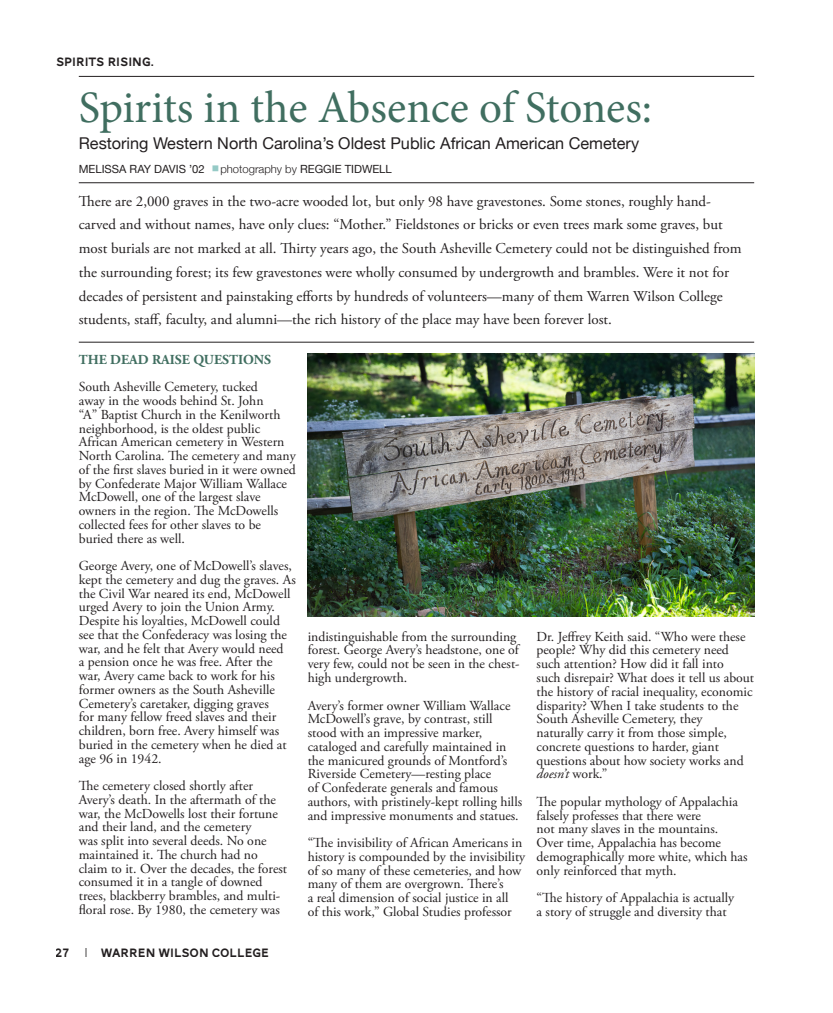
<style>
.page{position:relative;width:833px;height:1013px;background:#fff}
.page>*{position:absolute;margin:0;border:0;box-sizing:border-box;transform-origin:0 0}
.t1{font:45px "Minion Pro";letter-spacing:-.005em;color:#406e60}
.t2{font:16.25px "Helvetica Neue";color:#231f20}
.t3{font:15px/23.8px "Adobe Garamond Pro";color:#231f20}
.t4{font:13.75px/13.8px "Adobe Garamond Pro";color:#231f20}
.t5{font:700 13.75px "Adobe Garamond Pro";color:#406e60}
.t6{font:12.5px "AW Conqueror Carved One";color:#231f20}
.t7{font:11.25px "Helvetica Neue";color:#231f20}
.s1{color:#95cac6}
.s2{font-weight:300}
.s3{font-style:italic}
</style>
<div class="page">
<hr style="left:79px;top:342px;width:675px;height:1px;background:#231f20">
<hr style="left:79px;top:182px;width:675px;height:1px;background:#231f20">
<hr style="left:79px;top:76px;width:675px;height:1px;background:#231f20">
<img style="left:308px;top:354px;width:446px;height:262px">
<p class="t6" style="left:56px;top:56px;width:100px">SPIRITS RISING.</p>
<h1 class="t1" style="left:79px;top:78px;width:575px">Spirits in the Absence of Stones:</h1>
<p class="t2" style="left:79px;top:134px;width:562px">Restoring Western North Carolina’s Oldest Public African American Cemetery</p>
<p class="t7" style="left:79px;top:162px;width:314px">MELISSA RAY DAVIS ’02 <span class="s1">■</span><span class="s2">photography by</span> REGGIE TIDWELL</p>
<p class="t3" style="left:79px;top:189px;width:664px">There are 2,000 graves in the two-acre wooded lot, but only 98 have gravestones. Some stones, roughly hand&shy;carved and without names, have only clues: “Mother.” Fieldstones or bricks or even trees mark some graves, but most burials are not marked at all. Thirty years ago, the South Asheville Cemetery could not be distinguished from the surrounding forest; its few gravestones were wholly consumed by undergrowth and brambles. Were it not for decades of persistent and painstaking efforts by hundreds of volunteers—many of them Warren Wilson College students, staff, faculty, and alumni—the rich history of the place may have been forever lost.</p>
<p class="t5" style="left:79px;top:351px;width:194px">THE DEAD RAISE QUESTIONS</p>
<p class="t4" style="left:79px;top:380px;width:218px">South Asheville Cemetery, tucked<br>away in the woods behind St. John<br>“A” Baptist Church in the Kenilworth neighborhood, is the oldest public African American cemetery in Western North Carolina. The cemetery and many of the first slaves buried in it were owned by Confederate Major William Wallace McDowell, one of the largest slave owners in the region. The McDowells collected fees for other slaves to be buried there as well.</p>
<p class="t4" style="left:79px;top:559px;width:218px">George Avery, one of McDowell’s slaves, kept the cemetery and dug the graves. As the Civil War neared its end, McDowell urged Avery to join the Union Army.<br>Despite his loyalties, McDowell could see that the Confederacy was losing the war, and he felt that Avery would need<br>a pension once he was free. After the war, Avery came back to work for his former owners as the South Asheville Cemetery’s caretaker, digging graves<br>for many fellow freed slaves and their children, born free. Avery himself was buried in the cemetery when he died at age 96 in 1942.</p>
<p class="t4" style="left:79px;top:779px;width:210px">The cemetery closed shortly after Avery’s death. In the aftermath of the war, the McDowells lost their fortune and their land, and the cemetery<br>was split into several deeds. No one maintained it. The church had no claim to it. Over the decades, the forest consumed it in a tangle of downed trees, blackberry brambles, and multi&shy;floral rose. By 1980, the cemetery was</p>
<p class="t4" style="left:308px;top:630px;width:213px">indistinguishable from the surrounding forest. George Avery’s headstone, one of very few, could not be seen in the chest&shy;high undergrowth.</p>
<p class="t4" style="left:308px;top:698px;width:216px">Avery’s former owner William Wallace McDowell’s grave, by contrast, still stood with an impressive marker, cataloged and carefully maintained in the manicured grounds of Montford’s Riverside Cemetery—resting place<br>of Confederate generals and famous authors, with pristinely-kept rolling hills and impressive monuments and statues.</p>
<p class="t4" style="left:308px;top:836px;width:219px">“The invisibility of African Americans in history is compounded by the invisibility of so many of these cemeteries, and how many of them are overgrown. There’s<br>a real dimension of social justice in all<br>of this work,” Global Studies professor</p>
<p class="t4" style="left:536px;top:630px;width:219px">Dr. Jeffrey Keith said. “Who were these people? Why did this cemetery need such attention? How did it fall into<br>such disrepair? What does it tell us about the history of racial inequality, economic disparity? When I take students to the South Asheville Cemetery, they<br>naturally carry it from those simple, concrete questions to harder, giant questions about how society works and <span class="s3">doesn’t</span> work.”</p>
<p class="t4" style="left:536px;top:795px;width:212px">The popular mythology of Appalachia falsely professes that there were<br>not many slaves in the mountains.<br>Over time, Appalachia has become demographically more white, which has only reinforced that myth.</p>
<p class="t4" style="left:536px;top:891px;width:199px">“The history of Appalachia is actually a story of struggle and diversity that</p>
<p class="t6" style="left:56px;top:947px;width:15px">27</p>
<p class="t6" style="left:101px;top:947px;width:170px">WARREN WILSON COLLEGE</p>
</div>
